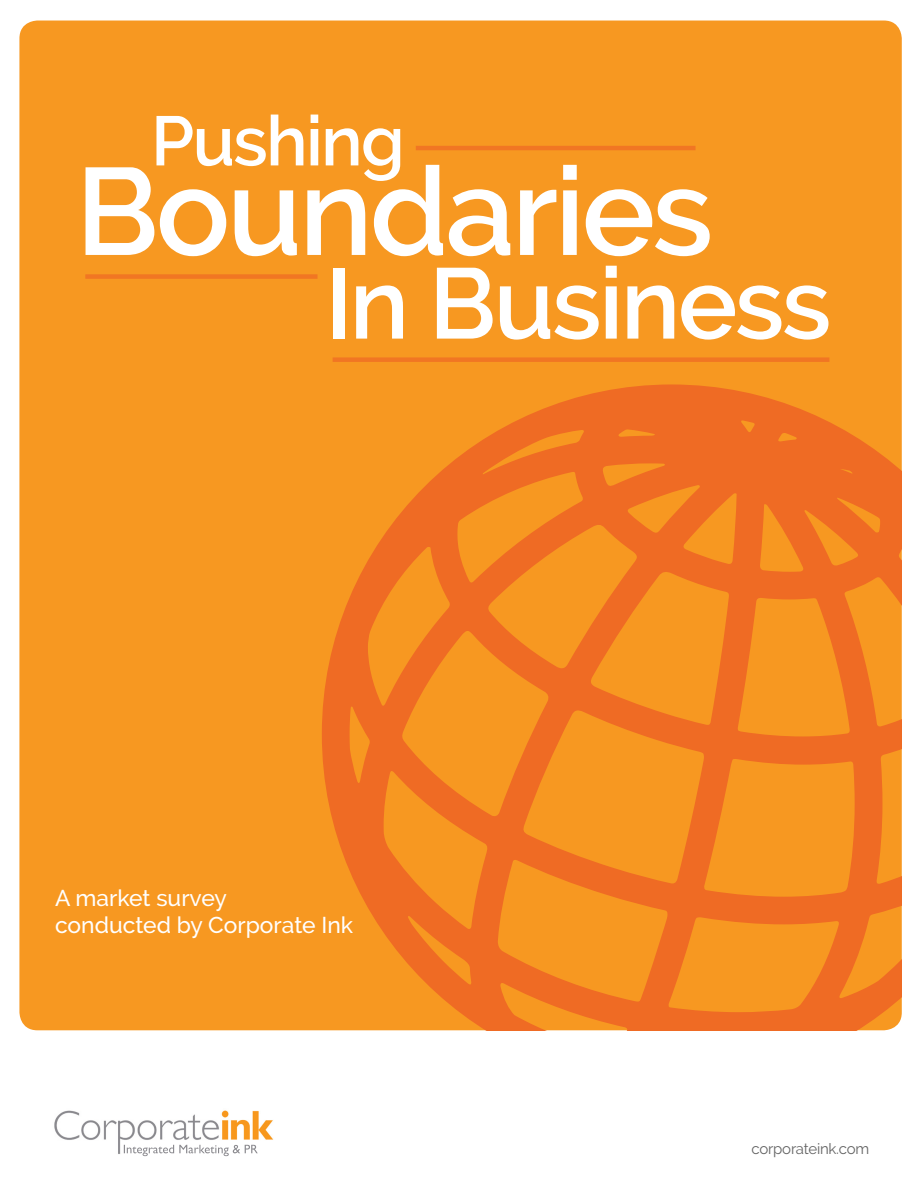
<style>
.page{position:relative;width:918px;height:1188px;background:#fff}
.page>*{position:absolute;margin:0;border:0;box-sizing:border-box;transform-origin:0 0}
.t1{font:600 123.45px "Raleway";letter-spacing:-.025em;color:#fff}
.t2{font:600 99.9px "Raleway";letter-spacing:-.025em;color:#fff}
.t3{font:600 69.75px "Raleway";letter-spacing:-.025em;color:#fff}
.t4{font:500 22.8px "Raleway";color:#fff}
.t5{font:15px "Raleway";letter-spacing:-.015em;color:#646464}
</style>
<div class="page">
<div style="left:19px;top:21px;width:883px;height:1009px;background:#f79821;border-radius:18px"></div>
<img style="left:54px;top:1110px;width:220px;height:47px">
<img style="left:124px;top:1145px;width:134px;height:8px">
<svg style="left:322px;top:384px;width:580px;height:646px"></svg>
<hr style="left:416px;top:146px;width:280px;height:4px;background:#f17623">
<div style="left:85px;top:274px;width:233px;height:5px;background:#f17623"></div>
<div style="left:333px;top:357px;width:496px;height:5px;background:#f17623"></div>
<p class="t3" style="left:151px;top:101px;width:255px">Pushing</p>
<p class="t1" style="left:76px;top:141px;width:639px">Boundaries</p>
<p class="t2" style="left:325px;top:246px;width:508px">In Business</p>
<p class="t4" style="left:55px;top:885px;width:173px">A market survey</p>
<p class="t4" style="left:55px;top:912px;width:300px">conducted by Corporate Ink</p>
<p class="t5" style="left:752px;top:1140px;width:119px">corporateink.com</p>
</div>
